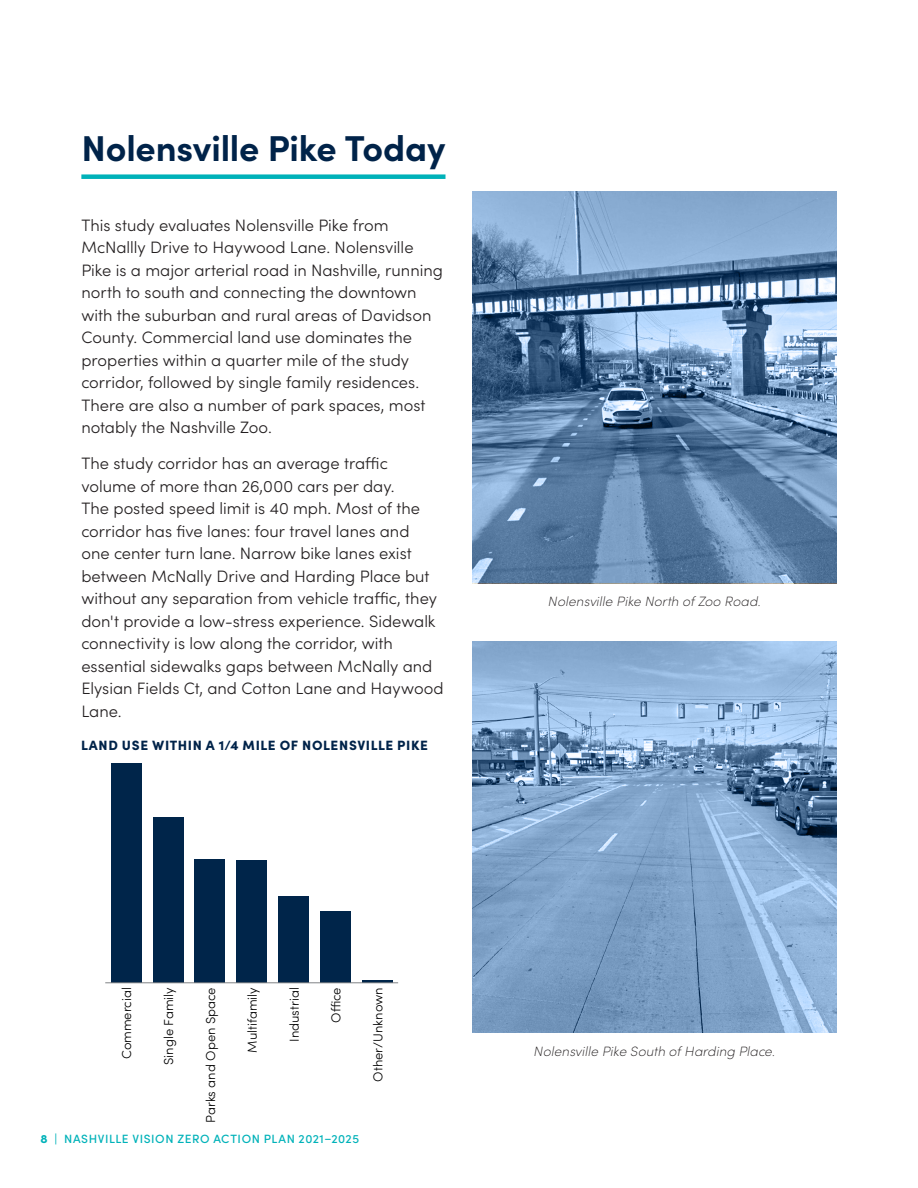
<style>
.page{position:relative;width:918px;height:1188px;background:#fff}
.page>*{position:absolute;margin:0;border:0;box-sizing:border-box;transform-origin:0 0}
.t1{font:700 36px "Sofia Pro";letter-spacing:-.005em;color:#002349}
.Body{font:300 16.5px/22.5px "Sofia Pro";color:#231f20}
.t2{font:italic 200 13.5px "Sofia Pro";letter-spacing:.01em;color:#231f20}
.t3{font:900 13.5px "Sofia Pro";letter-spacing:.045em;color:#002349}
.t4{font:300 13.05px "Sofia Pro";color:#000}
.t5{font:500 12px "Sofia Pro";letter-spacing:.04em;color:#00b2b9}
.s1{font-weight:900}
</style>
<div class="page">
<div style="left:81px;top:174px;width:365px;height:5px;background:#00b2b9"></div>
<div style="left:111px;top:763px;width:30px;height:220px;background:#00254a"></div>
<div style="left:153px;top:818px;width:30px;height:165px;background:#00254a"></div>
<div style="left:195px;top:859px;width:30px;height:124px;background:#00254a"></div>
<div style="left:237px;top:860px;width:30px;height:123px;background:#00254a"></div>
<div style="left:278px;top:896px;width:31px;height:87px;background:#00254a"></div>
<div style="left:320px;top:911px;width:30px;height:72px;background:#00254a"></div>
<hr style="left:362px;top:980px;width:30px;height:3px;background:#00254a">
<hr style="left:105px;top:982px;width:293px;height:1px;background:#808285">
<img style="left:472px;top:192px;width:365px;height:391px">
<img style="left:472px;top:642px;width:365px;height:391px">
<h1 class="t1" style="left:81px;top:121px;width:366px">Nolensville Pike Today</h1>
<p class="Body" style="left:81px;top:213px;width:363px">This study evaluates Nolensville Pike from McNallly Drive to Haywood Lane. Nolensville Pike is a major arterial road in Nashville, running north to south and connecting the downtown with the suburban and rural areas of Davidson County. Commercial land use dominates the properties within a quarter mile of the study corridor, followed by single family residences.<br>There are also a number of park spaces, most notably the Nashville Zoo.</p>
<p class="Body" style="left:81px;top:451px;width:364px">The study corridor has an average traffic volume of more than 26,000 cars per day.<br>The posted speed limit is 40 mph. Most of the corridor has five lanes: four travel lanes and<br>one center turn lane. Narrow bike lanes exist between McNally Drive and Harding Place but without any separation from vehicle traffic, they don't provide a low-stress experience. Sidewalk connectivity is low along the corridor, with essential sidewalks gaps between McNally and Elysian Fields Ct, and Cotton Lane and Haywood Lane.</p>
<h3 class="t3" style="left:81px;top:734px;width:349px">LAND USE WITHIN A 1/4 MILE OF NOLENSVILLE PIKE</h3>
<p class="t2" style="left:548px;top:592px;width:214px">Nolensville Pike North of Zoo Road.</p>
<p class="t4" style="left:117px;top:1059px;width:73px;rotate:-90deg">Commercial</p>
<p class="t4" style="left:159px;top:1065px;width:79px;rotate:-90deg">Single Family</p>
<p class="t4" style="left:201px;top:1123px;width:137px;rotate:-90deg">Parks and Open Space</p>
<p class="t4" style="left:243px;top:1053px;width:67px;rotate:-90deg">Multifamily</p>
<p class="t4" style="left:285px;top:1042px;width:56px;rotate:-90deg">Industrial</p>
<p class="t4" style="left:327px;top:1023px;width:37px;rotate:-90deg">O ce</p>
<p class="t5" style="left:40px;top:1130px;width:65px"><span class="s1">8</span> | NAS HVILLE</p>
<p class="t5" style="left:132px;top:1130px;width:8px">VISIO</p>
<p class="t5" style="left:165px;top:1130px;width:195px">N ZERO ACTIO N PLAN 2021–2025</p>
<p class="t4" style="left:368px;top:1082px;width:96px;rotate:-90deg">Other/Unknown</p>
<p class="t2" style="left:534px;top:1042px;width:243px">Nolensville Pike South of Harding Place.</p>
</div>
